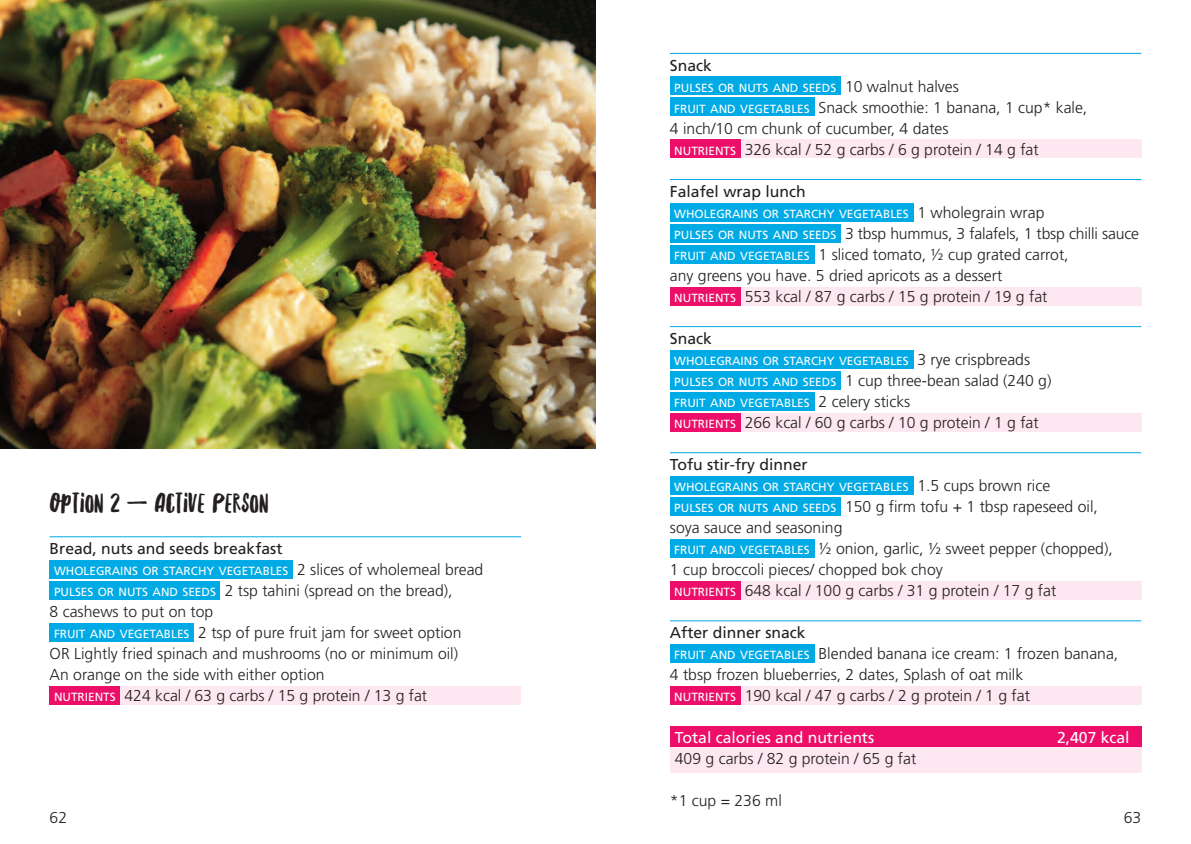
<style>
.page{position:relative;width:1191px;height:844px;background:#fff}
.page>*{position:absolute;margin:0;border:0;box-sizing:border-box;transform-origin:0 0}
.t1{font:28px "Northern Soul Caps";color:#231f20}
.t2{font:300 15.75px/21px "Frutiger";color:#231f20}
.t3{font:15.75px "Frutiger";color:#231f20}
.t4{font:15.75px "Frutiger";color:#fff}
.t5{font:11.9px "Frutiger";color:#fff}
.s1{font-weight:300;font-size:15.75px;color:#231f20}
.s2{font-weight:400;font-size:11.9px;color:#fff}
.s3{font-weight:400}
</style>
<div class="page">
<img style="left:0;top:0;width:595px;height:449px">
<div style="left:670px;top:140px;width:471px;height:18px;background:#fde7f0"></div>
<div style="left:670px;top:287px;width:471px;height:18px;background:#fde7f0"></div>
<div style="left:670px;top:413px;width:471px;height:18px;background:#fde7f0"></div>
<div style="left:670px;top:581px;width:471px;height:18px;background:#fde7f0"></div>
<div style="left:670px;top:686px;width:471px;height:18px;background:#fde7f0"></div>
<div style="left:670px;top:726px;width:471px;height:20px;background:#ec0e68"></div>
<div style="left:670px;top:747px;width:471px;height:25px;background:#fde7f0"></div>
<hr style="left:670px;top:53px;width:471px;height:1px;background:#00abe5">
<div style="left:670px;top:77px;width:170px;height:18px;background:#00abe5"></div>
<div style="left:670px;top:98px;width:144px;height:18px;background:#00abe5"></div>
<div style="left:670px;top:140px;width:70px;height:18px;background:#ec0e68"></div>
<hr style="left:670px;top:179px;width:471px;height:1px;background:#00abe5">
<div style="left:670px;top:203px;width:243px;height:18px;background:#00abe5"></div>
<div style="left:670px;top:224px;width:170px;height:18px;background:#00abe5"></div>
<div style="left:670px;top:245px;width:144px;height:18px;background:#00abe5"></div>
<div style="left:670px;top:287px;width:70px;height:18px;background:#ec0e68"></div>
<hr style="left:670px;top:326px;width:471px;height:1px;background:#00abe5">
<div style="left:670px;top:350px;width:243px;height:18px;background:#00abe5"></div>
<div style="left:670px;top:371px;width:170px;height:18px;background:#00abe5"></div>
<div style="left:670px;top:392px;width:144px;height:18px;background:#00abe5"></div>
<div style="left:670px;top:413px;width:70px;height:18px;background:#ec0e68"></div>
<hr style="left:670px;top:452px;width:471px;height:1px;background:#00abe5">
<div style="left:670px;top:476px;width:243px;height:18px;background:#00abe5"></div>
<div style="left:670px;top:497px;width:170px;height:18px;background:#00abe5"></div>
<div style="left:670px;top:539px;width:144px;height:18px;background:#00abe5"></div>
<div style="left:670px;top:581px;width:70px;height:18px;background:#ec0e68"></div>
<hr style="left:670px;top:620px;width:471px;height:1px;background:#00abe5">
<div style="left:670px;top:644px;width:144px;height:18px;background:#00abe5"></div>
<div style="left:670px;top:686px;width:70px;height:18px;background:#ec0e68"></div>
<div style="left:50px;top:686px;width:471px;height:18px;background:#fde7f0"></div>
<hr style="left:50px;top:536px;width:471px;height:1px;background:#00abe5">
<div style="left:50px;top:560px;width:243px;height:18px;background:#00abe5"></div>
<div style="left:50px;top:581px;width:170px;height:18px;background:#00abe5"></div>
<div style="left:50px;top:623px;width:144px;height:18px;background:#00abe5"></div>
<div style="left:50px;top:686px;width:70px;height:18px;background:#ec0e68"></div>
<h1 class="t1" style="left:50px;top:486px;width:220px">OPTION 2 – ACTIVE PERSON</h1>
<p class="t3" style="left:50px;top:542px;width:234px">Bread, nuts and seeds breakfast</p>
<p class="t5" style="left:54px;top:566px;width:431px">WHOLEGRAINS OR STARCHY VEGETABLES <span class="s1">2 slices of wholemeal bread</span></p>
<p class="t2" style="left:50px;top:581px;width:413px"><span class="s2">PULSES OR NUTS AND SEEDS</span> 2 tsp tahini (spread on the bread),<br>8 cashews to put on top<br><span class="s2">FRUIT AND VEGETABLES</span> 2 tsp of pure fruit jam for sweet option OR Lightly fried spinach and mushrooms (no or minimum oil)<br>An orange on the side with either option<br><span class="s2">NUTRIENTS</span> 424 kcal / 63 g carbs / 15 g protein / 13 g fat</p>
<p class="t2" style="left:50px;top:808px;width:19px">62</p>
<p class="t3" style="left:670px;top:59px;width:44px">Snack</p>
<p class="t5" style="left:674px;top:83px;width:286px">PULSES OR NUTS AND SEEDS <span class="s1">10 walnut halves</span></p>
<p class="t2" style="left:670px;top:98px;width:419px"><span class="s2">FRUIT AND VEGETABLES</span> Snack smoothie: 1 banana, 1 cup* kale,<br>4 inch/10 cm chunk of cucumber, 4 dates<br><span class="s2">NUTRIENTS</span> 326 kcal / 52 g carbs / 6 g protein / 14 g fat</p>
<p class="t3" style="left:670px;top:185px;width:137px">Falafel wrap lunch</p>
<p class="t5" style="left:674px;top:209px;width:371px">WHOLEGRAINS OR STARCHY VEGETABLES <span class="s1">1 wholegrain wrap</span></p>
<p class="t2" style="left:670px;top:224px;width:471px"><span class="s2">PULSES OR NUTS AND SEEDS</span> 3 tbsp hummus, 3 falafels, 1 tbsp chilli sauce <span class="s2">FRUIT AND VEGETABLES</span> 1 sliced tomato, ½ cup grated carrot,<br>any greens you have. 5 dried apricots as a dessert<br><span class="s2">NUTRIENTS</span> 553 kcal / 87 g carbs / 15 g protein / 19 g fat</p>
<p class="t3" style="left:670px;top:332px;width:44px">Snack</p>
<p class="t5" style="left:674px;top:356px;width:357px">WHOLEGRAINS OR STARCHY VEGETABLES <span class="s1">3 rye crispbreads</span></p>
<p class="t2" style="left:674px;top:371px;width:378px"><span class="s2">PULSES OR NUTS AND SEEDS</span> 1 cup three-bean salad (240 g)</p>
<p class="t5" style="left:674px;top:398px;width:238px">FRUIT AND VEGETABLES <span class="s1">2 celery sticks</span></p>
<p class="t2" style="left:674px;top:413px;width:366px"><span class="s2">NUTRIENTS</span> 266 kcal / 60 g carbs / 10 g protein / 1 g fat</p>
<p class="t3" style="left:670px;top:458px;width:139px">Tofu stir-fry dinner</p>
<p class="t5" style="left:674px;top:482px;width:377px">WHOLEGRAINS OR STARCHY VEGETABLES <span class="s1">1.5 cups brown rice</span></p>
<p class="t2" style="left:670px;top:497px;width:444px"><span class="s2">PULSES OR NUTS AND SEEDS</span> 150 g firm tofu + 1 tbsp rapeseed oil, soya sauce and seasoning<br><span class="s2">FRUIT AND VEGETABLES</span> ½ onion, garlic, ½ sweet pepper (chopped), 1 cup broccoli pieces/ chopped bok choy<br><span class="s2">NUTRIENTS</span> 648 kcal / 100 g carbs / 31 g protein / 17 g fat</p>
<p class="t2" style="left:670px;top:623px;width:450px"><span class="s3">After dinner snack<br></span><span class="s2">FRUIT AND VEGETABLES</span> Blended banana ice cream: 1 frozen banana, 4 tbsp frozen blueberries, 2 dates, Splash of oat milk<br><span class="s2">NUTRIENTS</span> 190 kcal / 47 g carbs / 2 g protein / 1 g fat</p>
<p class="t4" style="left:675px;top:731px;width:201px">Total calories and nutrients</p>
<p class="t4" style="left:1057px;top:731px;width:74px">2,407 kcal</p>
<p class="t2" style="left:675px;top:749px;width:243px">409 g carbs / 82 g protein / 65 g fat</p>
<p class="t2" style="left:670px;top:791px;width:113px">*1 cup = 236 ml</p>
<p class="t2" style="left:1123px;top:808px;width:19px">63</p>
</div>
